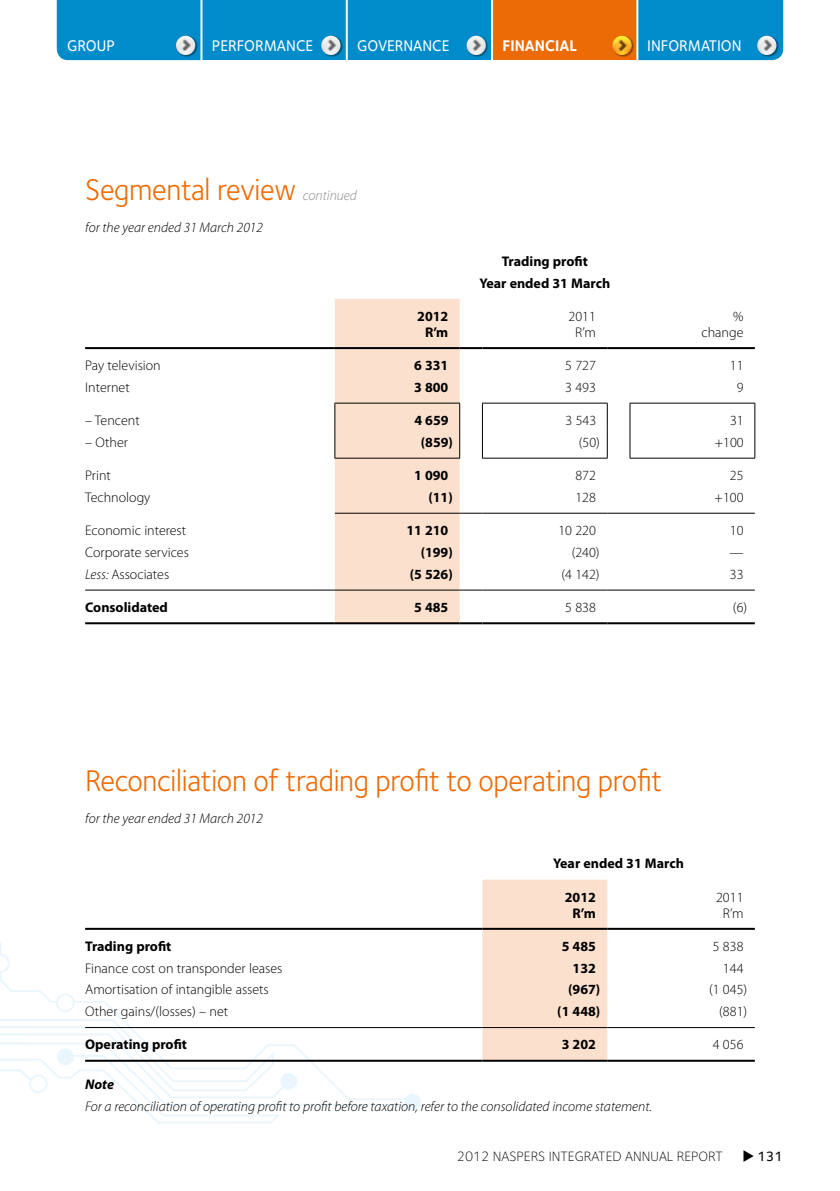
<style>
.page{position:relative;width:840px;height:1191px;background:#fff}
.page>*{position:absolute;margin:0;border:0;box-sizing:border-box;transform-origin:0 0}
.t1{font:31px "Foundry Sterling";letter-spacing:-.01em;color:#ed6b06;scale:.95 1}
.t2{font:500 16px "Foundry Sterling";color:#fff;scale:.95 1}
.t3{font:700 16px "Foundry Sterling";color:#fff;scale:.95 1}
.t4{font:300 14px/16px "Myriad Pro";color:#000;text-align:center}
.t5{font:700 14px/16px "Myriad Pro";color:#000;text-align:center}
.t6{font:italic 300 14px/22px "Myriad Pro";color:#000}
.t7{font:300 14px "Foundry Sterling";color:#000}
.t8{font:500 14px "Foundry Sterling";color:#000}
.s1{font-family:"Myriad Pro";font-weight:300;font-style:italic;font-size:14px;color:#878787}
.s2{font-style:italic}
.s3{font-weight:700}
</style>
<div class="page">
<svg style="left:282px;top:1028px;width:132px;height:78px"></svg>
<div style="left:404px;top:1093px;width:17px;height:17px;background:#eaf6fe;border-radius:50%"></div>
<div style="left:280px;top:1072px;width:17px;height:17px;background:#eaf6fe;border-radius:50%"></div>
<div style="left:57px;top:0;width:143px;height:60px;background:#008bcb"></div>
<div style="left:202px;top:0;width:145px;height:60px;background:#008bcb"></div>
<div style="left:347px;top:0;width:145px;height:60px;background:#008bcb"></div>
<div style="left:492px;top:0;width:145px;height:60px;background:#ed6b06"></div>
<div style="left:638px;top:0;width:144px;height:60px;background:#008bcb"></div>
<hr style="left:345px;top:0;width:2px;height:62px;background:#fff">
<hr style="left:491px;top:0;width:2px;height:62px;background:#fff">
<hr style="left:636px;top:0;width:2px;height:62px;background:#fff">
<div style="left:612px;top:36px;width:21px;height:21px;background:#000;opacity:.45"></div>
<img style="left:612px;top:36px;width:19px;height:19px;border-radius:10px">
<div style="left:756px;top:36px;width:22px;height:21px;background:#000;opacity:.45"></div>
<img style="left:756px;top:36px;width:20px;height:19px;border-radius:10px">
<div style="left:466px;top:36px;width:21px;height:21px;background:#000;opacity:.45"></div>
<img style="left:466px;top:36px;width:19px;height:19px;border-radius:10px">
<div style="left:321px;top:36px;width:21px;height:21px;background:#000;opacity:.45"></div>
<img style="left:321px;top:36px;width:19px;height:19px;border-radius:10px">
<div style="left:176px;top:36px;width:21px;height:21px;background:#000;opacity:.45"></div>
<img style="left:176px;top:36px;width:19px;height:19px;border-radius:10px">
<svg style="left:0;top:929px;width:282px;height:195px"></svg>
<div style="left:334px;top:299px;width:125px;height:323px;background:#fbe1cd"></div>
<hr style="left:85px;top:347px;width:249px;height:2px;background:#000">
<hr style="left:334px;top:347px;width:125px;height:2px;background:#000">
<hr style="left:459px;top:347px;width:23px;height:2px;background:#000">
<hr style="left:482px;top:347px;width:125px;height:2px;background:#000">
<hr style="left:607px;top:347px;width:22px;height:2px;background:#000">
<hr style="left:629px;top:347px;width:125px;height:2px;background:#000">
<hr style="left:334px;top:403px;width:125px;height:1px;background:#000">
<svg style="left:334px;top:403px;width:1px;height:22px"></svg>
<hr style="left:482px;top:403px;width:125px;height:1px;background:#000">
<hr style="left:629px;top:403px;width:125px;height:1px;background:#000">
<svg style="left:754px;top:403px;width:1px;height:22px"></svg>
<hr style="left:334px;top:425px;width:1px;height:33px;background:#000">
<hr style="left:754px;top:425px;width:1px;height:33px;background:#000">
<hr style="left:334px;top:458px;width:125px;height:1px;background:#000">
<hr style="left:482px;top:458px;width:125px;height:1px;background:#000">
<hr style="left:629px;top:458px;width:125px;height:1px;background:#000">
<svg style="left:459px;top:403px;width:1px;height:22px"></svg>
<svg style="left:482px;top:403px;width:1px;height:22px"></svg>
<svg style="left:606px;top:403px;width:1px;height:22px"></svg>
<svg style="left:629px;top:403px;width:1px;height:22px"></svg>
<hr style="left:459px;top:425px;width:1px;height:33px;background:#000">
<hr style="left:482px;top:425px;width:1px;height:33px;background:#000">
<hr style="left:606px;top:425px;width:1px;height:33px;background:#000">
<hr style="left:629px;top:425px;width:1px;height:33px;background:#000">
<hr style="left:85px;top:590px;width:249px;height:1px;background:#000">
<hr style="left:334px;top:590px;width:125px;height:1px;background:#000">
<svg style="left:459px;top:590px;width:23px;height:1px"></svg>
<hr style="left:482px;top:590px;width:125px;height:1px;background:#000">
<svg style="left:607px;top:590px;width:22px;height:1px"></svg>
<hr style="left:629px;top:590px;width:125px;height:1px;background:#000">
<hr style="left:85px;top:622px;width:249px;height:2px;background:#000">
<hr style="left:334px;top:622px;width:125px;height:2px;background:#000">
<hr style="left:459px;top:622px;width:23px;height:2px;background:#000">
<hr style="left:482px;top:622px;width:125px;height:2px;background:#000">
<hr style="left:607px;top:622px;width:22px;height:2px;background:#000">
<hr style="left:629px;top:622px;width:125px;height:2px;background:#000">
<hr style="left:334px;top:513px;width:125px;height:1px;background:#000">
<svg style="left:459px;top:513px;width:23px;height:1px"></svg>
<hr style="left:482px;top:513px;width:125px;height:1px;background:#000">
<svg style="left:607px;top:513px;width:22px;height:1px"></svg>
<hr style="left:629px;top:513px;width:125px;height:1px;background:#000">
<hr style="left:85px;top:1027px;width:397px;height:1px;background:#000">
<svg style="left:482px;top:879px;width:147px;height:180px"></svg>
<hr style="left:629px;top:1027px;width:125px;height:1px;background:#000">
<hr style="left:85px;top:1059px;width:397px;height:2px;background:#000">
<hr style="left:482px;top:1059px;width:125px;height:2px;background:#000">
<hr style="left:607px;top:1059px;width:22px;height:2px;background:#000">
<hr style="left:629px;top:1059px;width:125px;height:2px;background:#000">
<hr style="left:85px;top:927px;width:397px;height:2px;background:#000">
<hr style="left:482px;top:927px;width:125px;height:2px;background:#000">
<hr style="left:607px;top:927px;width:22px;height:2px;background:#000">
<hr style="left:629px;top:927px;width:125px;height:2px;background:#000">
<p class="t2" style="left:67px;top:36px;width:52px">GROUP</p>
<p class="t2" style="left:212px;top:36px;width:108px">PERFORMANCE</p>
<p class="t2" style="left:357px;top:36px;width:98px">GOVERNANCE</p>
<p class="t3" style="left:502px;top:36px;width:80px">FINANCIAL</p>
<p class="t2" style="left:647px;top:36px;width:101px">INFORMATION</p>
<p class="t1" style="left:85px;top:172px;width:287px">Segmental review <span class="s1">continued</span></p>
<p class="t6" style="left:85px;top:216px;width:179px">for the year ended 31 March 2012</p>
<p class="t5" style="left:479px;top:250px;width:132px;line-height:21.8px">Trading profit<br>Year ended 31 March</p>
<p class="t5" style="left:417px;top:307px;width:33px">2012<br>R’m</p>
<p class="t4" style="left:568px;top:308px;width:29px">2011<br>R’m</p>
<p class="t4" style="left:701px;top:308px;width:44px;text-align:right">% change</p>
<p class="t4" style="left:85px;top:357px;width:77px">Pay television</p>
<p class="t5" style="left:414px;top:357px;width:36px">6 331</p>
<p class="t4" style="left:565px;top:357px;width:32px">5 727</p>
<p class="t4" style="left:729px;top:357px;width:15px">11</p>
<p class="t4" style="left:85px;top:379px;width:46px">Internet</p>
<p class="t5" style="left:414px;top:378px;width:36px">3 800</p>
<p class="t4" style="left:565px;top:379px;width:32px">3 493</p>
<p class="t4" style="left:736px;top:379px;width:8px">9</p>
<p class="t4" style="left:85px;top:412px;width:56px">– Tencent</p>
<p class="t5" style="left:414px;top:412px;width:36px">4 659</p>
<p class="t4" style="left:565px;top:412px;width:32px">3 543</p>
<p class="t4" style="left:729px;top:412px;width:15px">31</p>
<p class="t4" style="left:85px;top:434px;width:44px">– Other</p>
<p class="t5" style="left:420px;top:434px;width:34px">(859)</p>
<p class="t4" style="left:578px;top:434px;width:23px">(50)</p>
<p class="t4" style="left:714px;top:434px;width:30px">+100</p>
<p class="t4" style="left:85px;top:467px;width:27px">Print</p>
<p class="t5" style="left:414px;top:467px;width:36px">1 090</p>
<p class="t4" style="left:575px;top:467px;width:22px">872</p>
<p class="t4" style="left:729px;top:467px;width:15px">25</p>
<p class="t4" style="left:85px;top:489px;width:67px">Technology</p>
<p class="t5" style="left:428px;top:489px;width:26px">(11)</p>
<p class="t4" style="left:575px;top:489px;width:22px">128</p>
<p class="t4" style="left:714px;top:489px;width:30px">+100</p>
<p class="t4" style="left:85px;top:522px;width:102px">Economic interest</p>
<p class="t5" style="left:406px;top:522px;width:43px">11 210</p>
<p class="t4" style="left:558px;top:522px;width:39px">10 220</p>
<p class="t4" style="left:729px;top:522px;width:15px">10</p>
<p class="t4" style="left:85px;top:544px;width:105px">Corporate services</p>
<p class="t5" style="left:420px;top:544px;width:34px">(199)</p>
<p class="t4" style="left:571px;top:544px;width:29px">(240)</p>
<p class="t4" style="left:729px;top:544px;width:15px">—</p>
<p class="t4" style="left:85px;top:566px;width:85px"><span class="s2">Less:</span> Associates</p>
<p class="t5" style="left:409px;top:565px;width:44px">(5 526)</p>
<p class="t4" style="left:561px;top:566px;width:40px">(4 142)</p>
<p class="t4" style="left:729px;top:566px;width:15px">33</p>
<p class="t5" style="left:85px;top:599px;width:84px">Consolidated</p>
<p class="t5" style="left:414px;top:599px;width:36px">5 485</p>
<p class="t4" style="left:565px;top:599px;width:32px">5 838</p>
<p class="t4" style="left:732px;top:599px;width:16px">(6)</p>
<p class="t1" style="left:85px;top:763px;width:608px">Reconciliation of trading profit to operating profit</p>
<p class="t6" style="left:85px;top:807px;width:179px">for the year ended 31 March 2012</p>
<p class="t5" style="left:553px;top:855px;width:132px">Year ended 31 March</p>
<p class="t5" style="left:564px;top:888px;width:33px">2012<br>R’m</p>
<p class="t4" style="left:715px;top:889px;width:29px">2011<br>R’m</p>
<p class="t5" style="left:85px;top:937px;width:88px">Trading profit</p>
<p class="t5" style="left:561px;top:937px;width:36px">5 485</p>
<p class="t4" style="left:712px;top:938px;width:32px">5 838</p>
<p class="t4" style="left:85px;top:960px;width:199px">Finance cost on transponder leases</p>
<p class="t5" style="left:572px;top:959px;width:25px">132</p>
<p class="t4" style="left:722px;top:960px;width:22px">144</p>
<p class="t4" style="left:85px;top:982px;width:185px">Amortisation of intangible assets</p>
<p class="t5" style="left:568px;top:981px;width:34px">(967)</p>
<p class="t4" style="left:708px;top:982px;width:40px">(1 045)</p>
<p class="t4" style="left:85px;top:1003px;width:144px">Other gains/(losses) – net</p>
<p class="t5" style="left:557px;top:1003px;width:44px">(1 448)</p>
<p class="t4" style="left:718px;top:1003px;width:29px">(881)</p>
<p class="t5" style="left:85px;top:1036px;width:103px">Operating profit</p>
<p class="t5" style="left:561px;top:1036px;width:36px">3 202</p>
<p class="t4" style="left:712px;top:1037px;width:32px">4 056</p>
<p class="t6" style="left:85px;top:1073px;width:568px"><span class="s3">Note<br></span>For a reconciliation of operating profit to profit before taxation, refer to the consolidated income statement.</p>
<p class="t7" style="left:456px;top:1148px;width:267px">2012 NASPERS INTEGRATED ANNUAL REPORT</p>
<p class="t8" style="left:742px;top:1148px;width:42px">◆ 131</p>
</div>
